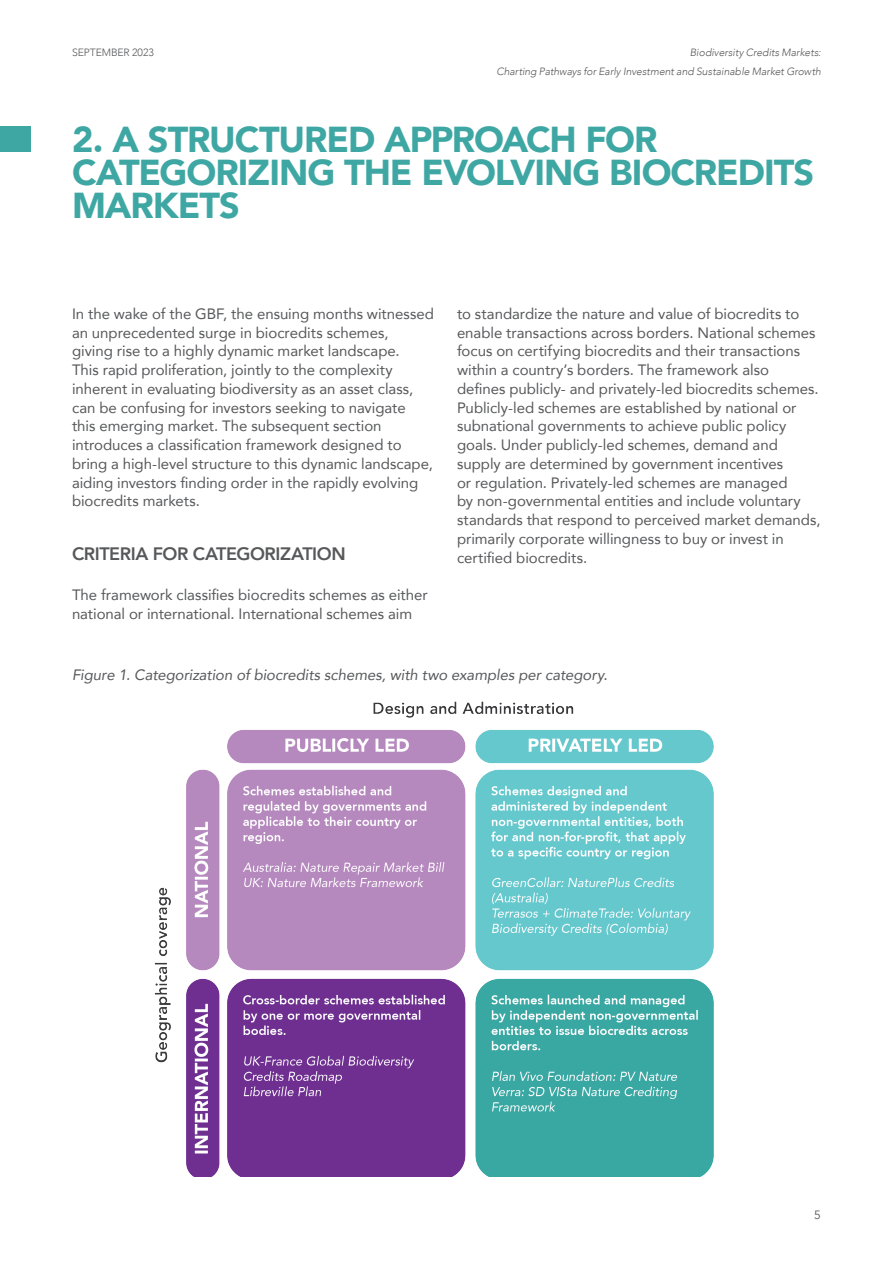
<style>
.page{position:relative;width:893px;height:1263px;background:#fff}
.page>*{position:absolute;margin:0;border:0;box-sizing:border-box;transform-origin:0 0}
.Heading_1_Teal{font:900 36px/33px "Avenir";letter-spacing:-.03em;color:#3fa7a3}
.Heading_3_Black80{font:800 18px "Avenir";letter-spacing:-.025em;color:#57585a}
.Body_text{font:15px/18.8px "Avenir";letter-spacing:-.005em;color:#57585a}
.Table_Box_caption{font:italic 15px "Avenir";letter-spacing:-.005em;color:#57585a}
.t1{font:12px "Avenir";color:#57585a}
.t2{font:italic 300 10.5px/18.8px "Avenir";letter-spacing:-.005em;color:#57585a;text-align:right}
.t3{font:300 10.5px "Avenir";letter-spacing:-.005em;color:#57585a}
</style>
<div class="page">
<img style="left:154px;top:701px;width:560px;height:476px">
<div style="left:0;top:126px;width:30px;height:26px;background:#3fa7a3"></div>
<p class="t3" style="left:72px;top:46px;width:83px">SEPTEMBER 2023</p>
<p class="t2" style="left:496px;top:43px;width:326px">Biodiversity Credits Markets:<br>Charting Pathways for Early Investment and Sustainable Market Growth</p>
<p class="Heading_1_Teal" style="left:72px;top:122px;width:744px">2. A STRUCTURED APPROACH FOR<br>CATEGORIZING THE EVOLVING BIOCREDITS<br>MARKETS</p>
<p class="Body_text" style="left:72px;top:304px;width:364px">In the wake of the GBF, the ensuing months witnessed an unprecedented surge in biocredits schemes,<br>giving rise to a highly dynamic market landscape.<br>This rapid proliferation, jointly to the complexity inherent in evaluating biodiversity as an asset class, can be confusing for investors seeking to navigate<br>this emerging market. The subsequent section introduces a classification framework designed to bring a high-level structure to this dynamic landscape, aiding investors finding order in the rapidly evolving biocredits markets.</p>
<p class="Heading_3_Black80" style="left:72px;top:540px;width:275px">CRITERIA FOR CATEGORIZATION</p>
<p class="Body_text" style="left:72px;top:585px;width:357px">The framework classifies biocredits schemes as either national or international. International schemes aim</p>
<p class="Body_text" style="left:457px;top:304px;width:365px">to standardize the nature and value of biocredits to enable transactions across borders. National schemes focus on certifying biocredits and their transactions within a country’s borders. The framework also defines publicly- and privately-led biocredits schemes.<br>Publicly-led schemes are established by national or subnational governments to achieve public policy goals. Under publicly-led schemes, demand and supply are determined by government incentives<br>or regulation. Privately-led schemes are managed<br>by non-governmental entities and include voluntary standards that respond to perceived market demands, primarily corporate willingness to buy or invest in certified biocredits.</p>
<p class="Table_Box_caption" style="left:72px;top:666px;width:537px">Figure 1. Categorization of biocredits schemes, with two examples per category.</p>
<p class="t1" style="left:814px;top:1207px;width:8px">5</p>
</div>
